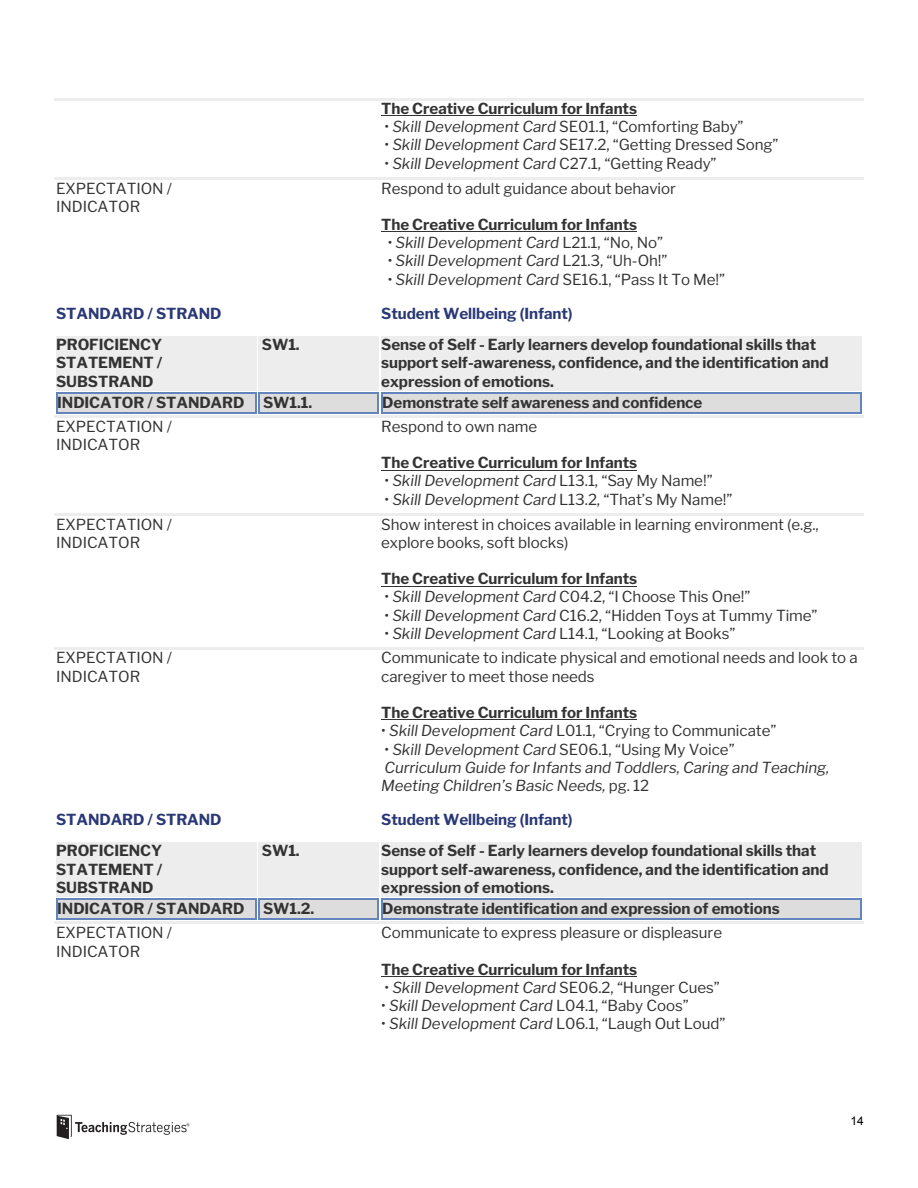
<style>
.page{position:relative;width:918px;height:1188px;background:#fff}
.page>*{position:absolute;margin:0;border:0;box-sizing:border-box;transform-origin:0 0}
.t1{font:15.15px/18.3px "Libre Franklin";letter-spacing:-.005em;color:#333}
.t2{font:700 15.15px/18.1px "Libre Franklin";letter-spacing:-.005em;color:#333;text-align:justify}
.t3{font:italic 15.15px/18.1px "Libre Franklin";letter-spacing:-.005em;color:#333}
.t4{font:700 15.15px "Libre Franklin";letter-spacing:-.005em;color:#2a3876}
.t5{font:12px "Arial";color:#000}
.s1{font-style:italic}
.s2{font-style:normal}
</style>
<div class="page">
<hr style="left:381px;top:116px;width:256px;height:1px;background:#333">
<hr style="left:54px;top:98px;width:204px;height:2px;background:#ededed">
<hr style="left:258px;top:98px;width:122px;height:2px;background:#ededed">
<hr style="left:380px;top:98px;width:484px;height:2px;background:#ededed">
<hr style="left:381px;top:231px;width:256px;height:1px;background:#333">
<hr style="left:54px;top:177px;width:204px;height:3px;background:#ededed">
<hr style="left:258px;top:177px;width:122px;height:3px;background:#ededed">
<hr style="left:380px;top:177px;width:484px;height:3px;background:#ededed">
<div style="left:56px;top:336px;width:201px;height:18px;background:#ededed"></div>
<div style="left:56px;top:354px;width:201px;height:18px;background:#ededed"></div>
<div style="left:56px;top:372px;width:201px;height:18px;background:#ededed"></div>
<div style="left:259px;top:336px;width:120px;height:54px;background:#ededed"></div>
<div style="left:381px;top:336px;width:481px;height:18px;background:#ededed"></div>
<div style="left:381px;top:354px;width:481px;height:18px;background:#ededed"></div>
<div style="left:381px;top:372px;width:481px;height:18px;background:#ededed"></div>
<div style="left:57px;top:394px;width:198px;height:18px;background:#ddd"></div>
<div style="left:260px;top:394px;width:118px;height:18px;background:#ddd"></div>
<div style="left:382px;top:394px;width:479px;height:18px;background:#ddd"></div>
<hr style="left:57px;top:393px;width:198px;height:1px;background:#6384bd">
<hr style="left:57px;top:412px;width:198px;height:1px;background:#6384bd">
<svg style="left:56px;top:393px;width:1px;height:20px"></svg>
<hr style="left:260px;top:393px;width:118px;height:1px;background:#6384bd">
<hr style="left:260px;top:412px;width:118px;height:1px;background:#6384bd">
<svg style="left:255px;top:393px;width:5px;height:20px"></svg>
<hr style="left:382px;top:393px;width:479px;height:1px;background:#6384bd">
<hr style="left:382px;top:412px;width:479px;height:1px;background:#6384bd">
<svg style="left:378px;top:393px;width:4px;height:20px"></svg>
<svg style="left:861px;top:393px;width:1px;height:20px"></svg>
<hr style="left:381px;top:470px;width:256px;height:1px;background:#333">
<hr style="left:54px;top:415px;width:204px;height:3px;background:#ededed">
<hr style="left:258px;top:415px;width:122px;height:3px;background:#ededed">
<hr style="left:380px;top:415px;width:484px;height:3px;background:#ededed">
<hr style="left:381px;top:586px;width:256px;height:1px;background:#333">
<hr style="left:54px;top:513px;width:204px;height:3px;background:#ededed">
<hr style="left:258px;top:513px;width:122px;height:3px;background:#ededed">
<hr style="left:380px;top:513px;width:484px;height:3px;background:#ededed">
<hr style="left:381px;top:720px;width:256px;height:1px;background:#333">
<hr style="left:54px;top:647px;width:204px;height:2px;background:#ededed">
<hr style="left:258px;top:647px;width:122px;height:2px;background:#ededed">
<hr style="left:380px;top:647px;width:484px;height:2px;background:#ededed">
<div style="left:56px;top:842px;width:201px;height:18px;background:#ededed"></div>
<div style="left:56px;top:860px;width:201px;height:18px;background:#ededed"></div>
<div style="left:56px;top:878px;width:201px;height:19px;background:#ededed"></div>
<div style="left:259px;top:842px;width:120px;height:55px;background:#ededed"></div>
<div style="left:381px;top:842px;width:481px;height:18px;background:#ededed"></div>
<div style="left:381px;top:860px;width:481px;height:18px;background:#ededed"></div>
<div style="left:381px;top:878px;width:481px;height:19px;background:#ededed"></div>
<div style="left:57px;top:900px;width:198px;height:18px;background:#ddd"></div>
<div style="left:260px;top:900px;width:118px;height:18px;background:#ddd"></div>
<div style="left:382px;top:900px;width:479px;height:18px;background:#ddd"></div>
<hr style="left:57px;top:899px;width:198px;height:1px;background:#6384bd">
<hr style="left:57px;top:918px;width:198px;height:1px;background:#6384bd">
<svg style="left:56px;top:899px;width:1px;height:20px"></svg>
<hr style="left:260px;top:899px;width:118px;height:1px;background:#6384bd">
<hr style="left:260px;top:918px;width:118px;height:1px;background:#6384bd">
<svg style="left:255px;top:899px;width:5px;height:20px"></svg>
<hr style="left:382px;top:899px;width:479px;height:1px;background:#6384bd">
<hr style="left:382px;top:918px;width:479px;height:1px;background:#6384bd">
<svg style="left:378px;top:899px;width:4px;height:20px"></svg>
<svg style="left:861px;top:899px;width:1px;height:20px"></svg>
<hr style="left:381px;top:976px;width:256px;height:1px;background:#333">
<hr style="left:54px;top:922px;width:204px;height:2px;background:#ededed">
<hr style="left:258px;top:922px;width:122px;height:2px;background:#ededed">
<hr style="left:380px;top:922px;width:484px;height:2px;background:#ededed">
<img style="left:56px;top:1114px;width:134px;height:26px">
<p class="t2" style="left:381px;top:100px;width:257px">The Creative Curriculum for Infants</p>
<p class="t1" style="left:384px;top:118px;width:361px">• <span class="s1">Skill Development Card</span> SE01.1, “Comforting Baby”</p>
<p class="t1" style="left:384px;top:136px;width:396px">• <span class="s1">Skill Development Card</span> SE17.2, “Getting Dressed Song”</p>
<p class="t1" style="left:384px;top:154px;width:334px">• <span class="s1">Skill Development Card</span> C27.1, “Getting Ready”</p>
<p class="t1" style="left:56px;top:179px;width:117px">EXPECTATION /<br>INDICATOR</p>
<p class="t1" style="left:381px;top:179px;width:296px">Respond to adult guidance about behavior</p>
<p class="t2" style="left:381px;top:216px;width:258px">The Creative Curriculum for Infants</p>
<p class="t3" style="left:388px;top:234px;width:277px"><span class="s2">•</span> Skill Development Card <span class="s2">L21.1, “No, No”</span></p>
<p class="t3" style="left:388px;top:252px;width:281px"><span class="s2">•</span> Skill Development Card <span class="s2">L21.3, “Uh-Oh!”</span></p>
<p class="t1" style="left:388px;top:270px;width:339px">• <span class="s1">Skill Development Card</span> SE16.1, “Pass It To Me!”</p>
<p class="t4" style="left:56px;top:304px;width:167px">STANDARD / STRAND</p>
<p class="t4" style="left:381px;top:304px;width:193px">Student Wellbeing (Infant)</p>
<p class="t2" style="left:56px;top:336px;width:108px">PROFICIENCY STATEMENT / SUBSTRAND</p>
<p class="t2" style="left:262px;top:336px;width:39px">SW1.</p>
<p class="t2" style="left:381px;top:336px;width:449px;text-align:left">Sense of Self - Early learners develop foundational skills that support self-awareness, confidence, and the identification and expression of emotions.</p>
<p class="t2" style="left:57px;top:394px;width:257px">INDICATOR / STANDARD SW1.1.</p>
<p class="t2" style="left:382px;top:394px;width:322px">Demonstrate self awareness and confidence</p>
<p class="t1" style="left:56px;top:418px;width:117px">EXPECTATION /<br>INDICATOR</p>
<p class="t1" style="left:381px;top:417px;width:158px">Respond to own name</p>
<p class="t2" style="left:381px;top:454px;width:258px">The Creative Curriculum for Infants</p>
<p class="t3" style="left:384px;top:472px;width:330px"><span class="s2">•</span> Skill Development Card <span class="s2">L13.1, “Say My Name!”</span></p>
<p class="t1" style="left:384px;top:490px;width:349px">• <span class="s1">Skill Development Card</span> L13.2, “That’s My Name!”</p>
<p class="t1" style="left:56px;top:515px;width:117px">EXPECTATION /<br>INDICATOR</p>
<p class="t1" style="left:381px;top:515px;width:439px">Show interest in choices available in learning environment (e.g., explore books, soft blocks)</p>
<p class="t2" style="left:381px;top:570px;width:258px">The Creative Curriculum for Infants</p>
<p class="t1" style="left:384px;top:588px;width:368px">• <span class="s1">Skill Development Card</span> C04.2, “I Choose This One!”</p>
<p class="t1" style="left:384px;top:606px;width:435px">• <span class="s1">Skill Development Card</span> C16.2, “Hidden Toys at Tummy Time”</p>
<p class="t1" style="left:384px;top:624px;width:352px">• <span class="s1">Skill Development Card</span> L14.1, “Looking at Books”</p>
<p class="t1" style="left:56px;top:649px;width:117px">EXPECTATION /<br>INDICATOR</p>
<p class="t1" style="left:381px;top:649px;width:478px">Communicate to indicate physical and emotional needs and look to a caregiver to meet those needs</p>
<p class="t2" style="left:381px;top:704px;width:258px">The Creative Curriculum for Infants</p>
<p class="t1" style="left:381px;top:722px;width:397px">• <span class="s1">Skill Development Card</span> L01.1, “Crying to Communicate”</p>
<p class="t3" style="left:381px;top:740px;width:450px"><span class="s2">•</span> Skill Development Card <span class="s2">SE06.1, “Using My Voice”<br></span>Curriculum Guide for Infants and Toddlers, Caring and Teaching,<br>Meeting Children’s Basic Needs, <span class="s2">pg. 12</span></p>
<p class="t4" style="left:56px;top:810px;width:167px">STANDARD / STRAND</p>
<p class="t4" style="left:381px;top:810px;width:193px">Student Wellbeing (Infant)</p>
<p class="t2" style="left:56px;top:842px;width:108px">PROFICIENCY STATEMENT / SUBSTRAND</p>
<p class="t2" style="left:262px;top:842px;width:39px">SW1.</p>
<p class="t2" style="left:381px;top:842px;width:449px;text-align:left">Sense of Self - Early learners develop foundational skills that support self-awareness, confidence, and the identification and expression of emotions.</p>
<p class="t2" style="left:57px;top:900px;width:259px">INDICATOR / STANDARD SW1.2.</p>
<p class="t2" style="left:382px;top:900px;width:399px">Demonstrate identification and expression of emotions</p>
<p class="t1" style="left:56px;top:924px;width:117px">EXPECTATION /<br>INDICATOR</p>
<p class="t1" style="left:381px;top:924px;width:342px">Communicate to express pleasure or displeasure</p>
<p class="t2" style="left:381px;top:960px;width:258px">The Creative Curriculum for Infants</p>
<p class="t1" style="left:384px;top:978px;width:337px">• <span class="s1">Skill Development Card</span> SE06.2, “Hunger Cues”</p>
<p class="t3" style="left:381px;top:996px;width:309px"><span class="s2">•</span> Skill Development Card <span class="s2">L04.1, “Baby Coos”</span></p>
<p class="t1" style="left:381px;top:1015px;width:346px">• <span class="s1">Skill Development Card</span> L06.1, “Laugh Out Loud”</p>
<p class="t5" style="left:851px;top:1113px;width:15px">14</p>
</div>
